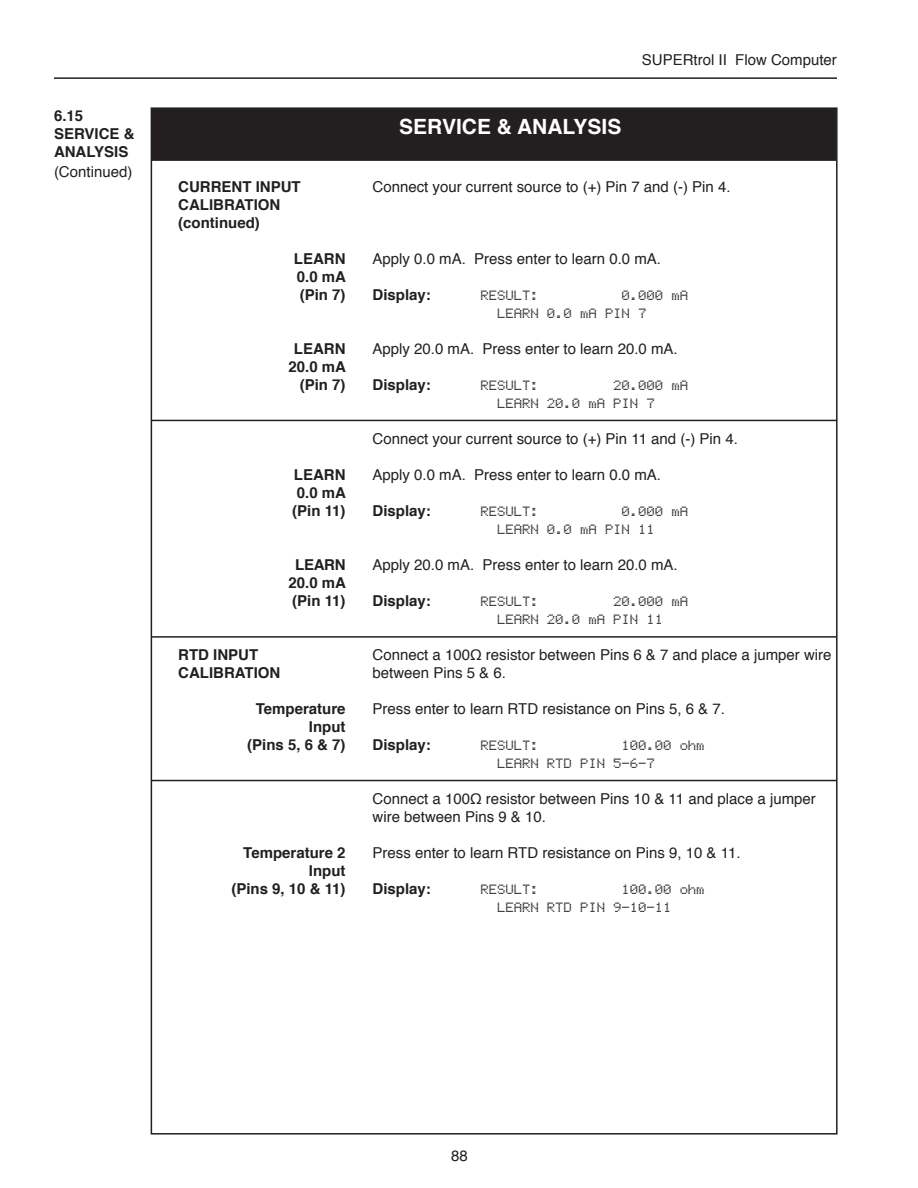
<style>
.page{position:relative;width:918px;height:1188px;background:#fff}
.page>*{position:absolute;margin:0;border:0;box-sizing:border-box;transform-origin:0 0}
.t1{font:700 21px "Helvetica";color:#fff}
.t2{font:15px/18px "Helvetica";color:#231f20}
.t3{font:700 15px/18px "Helvetica";color:#231f20}
.t4{font:15px "Bubbledot ICG Fine Positive";color:#231f20}
</style>
<div class="page">
<div style="left:152px;top:109px;width:683px;height:51px;background:#231f20"></div>
<div style="left:151px;top:108px;width:685px;height:53px;border:2px solid #231f20"></div>
<hr style="left:54px;top:77px;width:783px;height:2px;background:#231f20">
<hr style="left:152px;top:420px;width:685px;height:1px;background:#231f20">
<hr style="left:152px;top:636px;width:685px;height:2px;background:#231f20">
<hr style="left:152px;top:780px;width:685px;height:1px;background:#231f20">
<p class="t3" style="left:54px;top:107px;width:31px">6.15</p>
<p class="t3" style="left:54px;top:125px;width:82px">SERVICE &amp;<br>ANALYSIS</p>
<p class="t2" style="left:54px;top:163px;width:80px">(Continued)</p>
<p class="t3" style="left:178px;top:177px;width:124px">CURRENT INPUT</p>
<p class="t3" style="left:178px;top:195px;width:104px">CALIBRATION</p>
<p class="t3" style="left:178px;top:213px;width:83px">(continued)</p>
<p class="t3" style="left:294px;top:249px;width:53px">LEARN</p>
<p class="t3" style="left:297px;top:267px;width:51px">0.0 mA</p>
<p class="t3" style="left:300px;top:285px;width:47px">(Pin 7)</p>
<p class="t3" style="left:294px;top:339px;width:53px">LEARN</p>
<p class="t3" style="left:289px;top:357px;width:59px">20.0 mA</p>
<p class="t3" style="left:300px;top:375px;width:47px">(Pin 7)</p>
<p class="t3" style="left:294px;top:465px;width:53px">LEARN</p>
<p class="t3" style="left:297px;top:483px;width:51px">0.0 mA</p>
<p class="t3" style="left:292px;top:501px;width:55px">(Pin 11)</p>
<p class="t3" style="left:295px;top:555px;width:52px">LEARN</p>
<p class="t3" style="left:289px;top:573px;width:59px">20.0 mA</p>
<p class="t3" style="left:292px;top:591px;width:55px">(Pin 11)</p>
<p class="t3" style="left:178px;top:645px;width:81px">RTD INPUT</p>
<p class="t3" style="left:178px;top:663px;width:104px">CALIBRATION</p>
<p class="t3" style="left:256px;top:699px;width:91px">Temperature</p>
<p class="t3" style="left:309px;top:717px;width:38px">Input</p>
<p class="t3" style="left:247px;top:735px;width:100px">(Pins 5, 6 &amp; 7)</p>
<p class="t3" style="left:243px;top:843px;width:104px">Temperature 2</p>
<p class="t3" style="left:309px;top:861px;width:38px">Input</p>
<p class="t3" style="left:231px;top:879px;width:116px">(Pins 9, 10 &amp; 11)</p>
<p class="t1" style="left:399px;top:109px;width:224px">SERVICE &amp; ANALYSIS</p>
<p class="t2" style="left:642px;top:51px;width:197px">SUPERtrol II Flow Computer</p>
<p class="t2" style="left:373px;top:178px;width:360px">Connect your current source to (+) Pin 7 and (-) Pin 4.</p>
<p class="t2" style="left:373px;top:250px;width:290px">Apply 0.0 mA. Press enter to learn 0.0 mA.</p>
<p class="t3" style="left:373px;top:286px;width:60px">Display:</p>
<p class="t4" style="left:481px;top:287px;width:60px">RESULT:</p>
<p class="t4" style="left:622px;top:287px;width:68px">0.000 mA</p>
<p class="t4" style="left:497px;top:305px;width:151px">LEARN 0.0 mA PIN 7</p>
<p class="t2" style="left:373px;top:340px;width:307px">Apply 20.0 mA. Press enter to learn 20.0 mA.</p>
<p class="t3" style="left:373px;top:376px;width:60px">Display:</p>
<p class="t4" style="left:481px;top:377px;width:60px">RESULT:</p>
<p class="t4" style="left:613px;top:377px;width:76px">20.000 mA</p>
<p class="t4" style="left:497px;top:395px;width:159px">LEARN 20.0 mA PIN 7</p>
<p class="t2" style="left:373px;top:430px;width:367px">Connect your current source to (+) Pin 11 and (-) Pin 4.</p>
<p class="t2" style="left:373px;top:466px;width:290px">Apply 0.0 mA. Press enter to learn 0.0 mA.</p>
<p class="t3" style="left:373px;top:502px;width:60px">Display:</p>
<p class="t4" style="left:481px;top:503px;width:60px">RESULT:</p>
<p class="t4" style="left:622px;top:503px;width:68px">0.000 mA</p>
<p class="t4" style="left:497px;top:521px;width:159px">LEARN 0.0 mA PIN 11</p>
<p class="t2" style="left:373px;top:556px;width:307px">Apply 20.0 mA. Press enter to learn 20.0 mA.</p>
<p class="t3" style="left:373px;top:592px;width:60px">Display:</p>
<p class="t4" style="left:481px;top:593px;width:60px">RESULT:</p>
<p class="t4" style="left:613px;top:593px;width:76px">20.000 mA</p>
<p class="t4" style="left:497px;top:611px;width:167px">LEARN 20.0 mA PIN 11</p>
<p class="t2" style="left:373px;top:646px;width:460px">Connect a 100Ω resistor between Pins 6 &amp; 7 and place a jumper wire between Pins 5 &amp; 6.</p>
<p class="t2" style="left:373px;top:700px;width:354px">Press enter to learn RTD resistance on Pins 5, 6 &amp; 7.</p>
<p class="t3" style="left:373px;top:736px;width:60px">Display:</p>
<p class="t4" style="left:481px;top:737px;width:60px">RESULT:</p>
<p class="t4" style="left:622px;top:737px;width:84px">100.00 ohm</p>
<p class="t4" style="left:497px;top:755px;width:159px">LEARN RTD PIN 5-6-7</p>
<p class="t2" style="left:373px;top:790px;width:445px">Connect a 100Ω resistor between Pins 10 &amp; 11 and place a jumper wire between Pins 9 &amp; 10.</p>
<p class="t2" style="left:373px;top:844px;width:369px">Press enter to learn RTD resistance on Pins 9, 10 &amp; 11.</p>
<p class="t3" style="left:373px;top:880px;width:60px">Display:</p>
<p class="t4" style="left:481px;top:881px;width:60px">RESULT:</p>
<p class="t4" style="left:622px;top:881px;width:84px">100.00 ohm</p>
<p class="t4" style="left:497px;top:899px;width:176px">LEARN RTD PIN 9-10-11</p>
<p class="t2" style="left:451px;top:1147px;width:18px">88</p>
</div>
